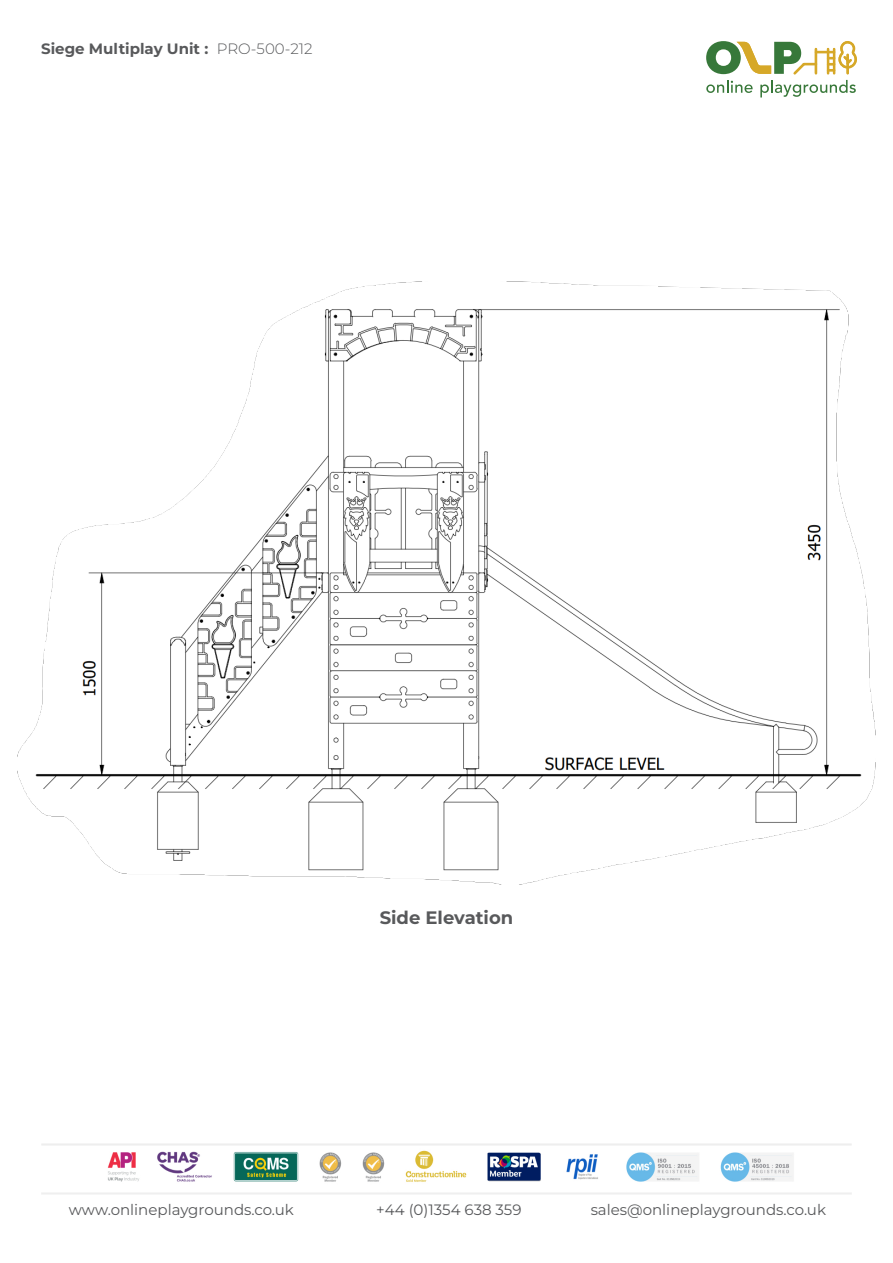
<style>
.page{position:relative;width:893px;height:1263px;background:#fff}
.page>*{position:absolute;margin:0;border:0;box-sizing:border-box;transform-origin:0 0}
.t1{font:700 18px "Montserrat";color:#58595b}
.t2{font:15px "Montserrat";color:#58595b}
.t3{font:700 15px "Montserrat";color:#58595b}
.s1{font-weight:300}
</style>
<div class="page">
<img style="left:18px;top:281px;width:857px;height:603px">
<img style="left:41px;top:1150px;width:811px;height:44px">
<svg style="left:706px;top:41px;width:151px;height:56px"></svg>
<p class="t3" style="left:41px;top:40px;width:273px">Siege Multiplay Unit : <span class="s1">PRO-500-212</span></p>
<p class="t1" style="left:380px;top:906px;width:135px">Side Elevation</p>
<p class="t2" style="left:69px;top:1200px;width:227px">www.onlineplaygrounds.co.uk</p>
<p class="t2" style="left:376px;top:1200px;width:147px">+44 (0)1354 638 359</p>
<p class="t2" style="left:591px;top:1200px;width:237px">sales@onlineplaygrounds.co.uk</p>
</div>
